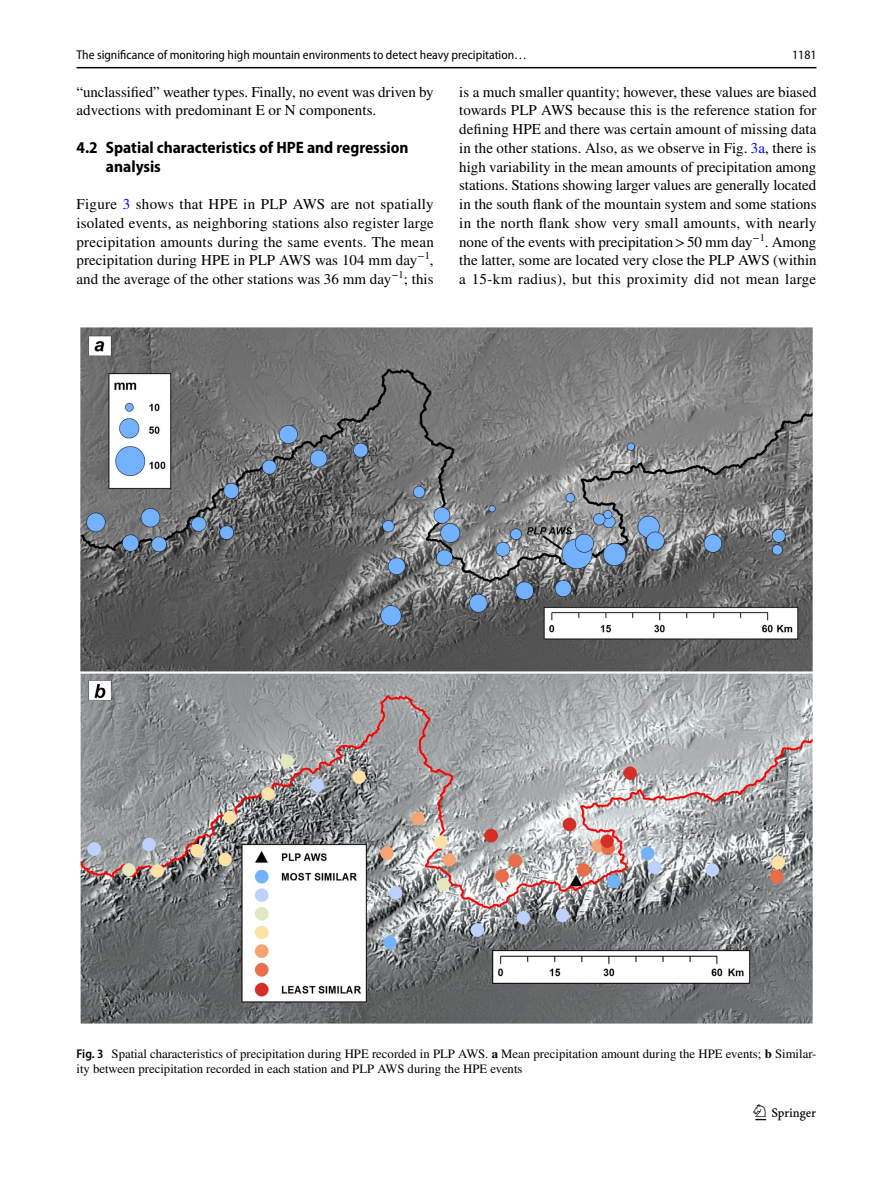
<style>
.page{position:relative;width:893px;height:1187px;background:#fff}
.page>*{position:absolute;margin:0;border:0;box-sizing:border-box;transform-origin:0 0}
.t1{font:22.5px "Springnew Regular 3";color:#000}
.t2{font:700 semi-condensed 16.5px/18.8px "Myriad Pro";color:#000}
.t3{font:15px/18.8px "STIX";letter-spacing:.005em;color:#000;text-align:justify}
.t4{font:12.75px/15px "STIX";color:#000}
.t5{font:12.75px "Myriad Pro Semi Cn 3";color:#000}
.t6{font:semi-condensed 12.75px "Myriad Pro";color:#000}
.s1{color:#00f}
.s2{font-family:"Myriad Pro";font-weight:600;font-stretch:semi-condensed}
.s3{font-weight:700}
</style>
<div class="page">
<hr style="left:77px;top:67px;width:739px;height:1px;background:#000">
<img style="left:81px;top:327px;width:731px;height:696px">
<p class="t5" style="left:77px;top:48px;width:452px">The significance of monitoring high mountain environments to detect heavy precipitation…</p>
<p class="t6" style="left:792px;top:48px;width:26px">1181</p>
<p class="t3" style="left:77px;top:83px;width:359px">“unclassified” weather types. Finally, no event was driven by advections with predominant E or N components.</p>
<p class="t2" style="left:106px;top:138px;width:304px;text-indent:-29px">4.2 Spatial characteristics of HPE and regression analysis</p>
<p class="t3" style="left:77px;top:196px;width:359px">Figure <span class="s1">3</span> shows that HPE in PLP AWS are not spatially isolated events, as neighboring stations also register large precipitation amounts during the same events. The mean precipitation during HPE in PLP AWS was 104 mm day<sup>−1</sup>, and the average of the other stations was 36 mm day<sup>−1</sup>; this</p>
<p class="t3" style="left:459px;top:83px;width:359px">is a much smaller quantity; however, these values are biased towards PLP AWS because this is the reference station for defining HPE and there was certain amount of missing data in the other stations. Also, as we observe in Fig. <span class="s1">3a</span>, there is high variability in the mean amounts of precipitation among stations. Stations showing larger values are generally located in the south flank of the mountain system and some stations in the north flank show very small amounts, with nearly none of the events with precipitation&gt;50 mm day<sup>−1</sup>. Among the latter, some are located very close the PLP AWS (within a 15-km radius), but this proximity did not mean large</p>
<p class="t4" style="left:77px;top:1047px;width:741px"><span class="s2">Fig. 3</span> Spatial characteristics of precipitation during HPE recorded in PLP AWS. <span class="s3">a</span> Mean precipitation amount during the HPE events; <span class="s3">b</span> Similar&shy;ity between precipitation recorded in each station and PLP AWS during the HPE events</p>
<h1 class="t1" style="left:755px;top:1104px;width:62px">1 3</h1>
</div>
